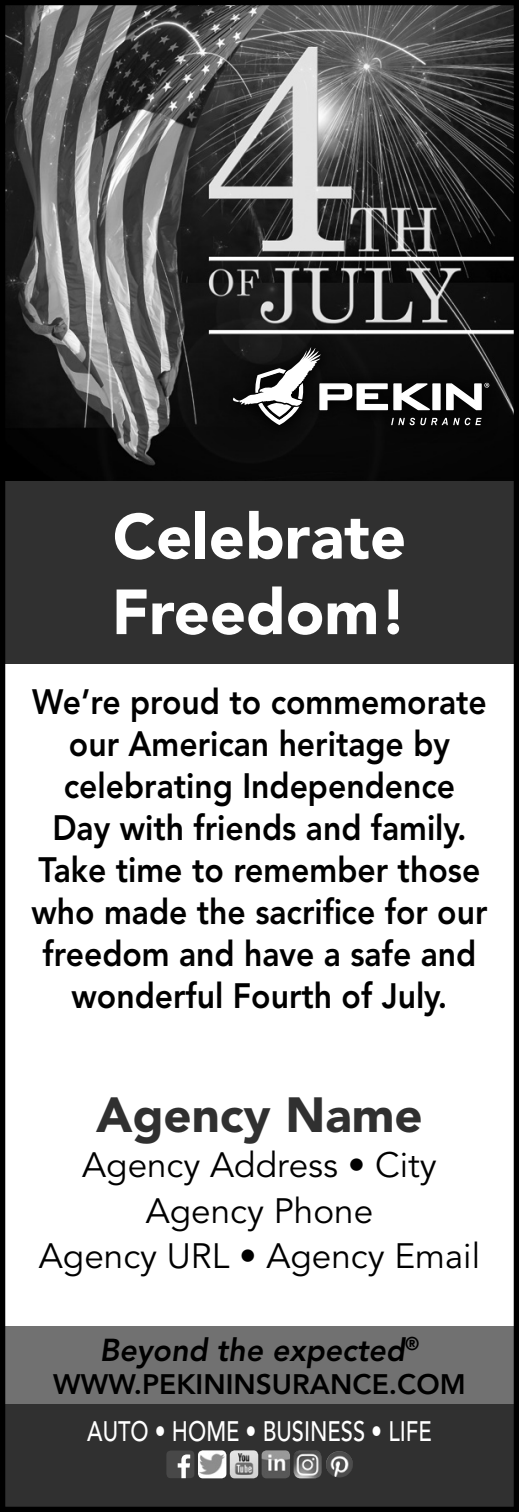
<style>
.page{position:relative;width:519px;height:1512px;background:#fff}
.page>*{position:absolute;margin:0;border:0;box-sizing:border-box;transform-origin:0 0}
.t1{font:900 63px/75.6px "Avenir LT Std";color:#fff}
.t2{font:900 49px "Avenir LT Std";color:#303030}
.t3{font:800 35px/42px "Avenir LT Std";color:#000;text-align:center;scale:.91 1}
.t4{font:35px/45.5px "Avenir LT Std";color:#000;text-align:center}
.t5{font:italic 800 31.5px "Avenir LT Std";color:#000;scale:.96 1}
.t6{font:500 28px "Avenir LT Std";color:#fff;scale:.78 1}
.t7{font:800 28px "Avenir LT Std";color:#000}
</style>
<div class="page">
<div style="left:0;top:1327px;width:518px;height:78px;background:#717171"></div>
<img style="left:8px;top:8px;width:502px;height:473px">
<div style="left:0;top:481px;width:518px;height:183px;background:#303030"></div>
<div style="left:219px;top:334px;width:286px;height:109px;background:linear-gradient(to bottom,#181818,#080808)"></div>
<svg style="left:232px;top:347px;width:256px;height:78px"></svg>
<div style="left:0;top:1405px;width:518px;height:107px;background:#303030"></div>
<svg style="left:166px;top:1450px;width:28px;height:28px"></svg>
<img style="left:198px;top:1450px;width:28px;height:28px">
<img style="left:229px;top:1450px;width:29px;height:28px">
<img style="left:261px;top:1450px;width:28px;height:28px">
<img style="left:293px;top:1450px;width:28px;height:28px">
<img style="left:325px;top:1451px;width:27px;height:26px;border-radius:13px">
<div style="left:0;top:0;width:518px;height:1512px;border:7px solid #000"></div>
<h1 class="t1" style="left:111px;top:499px;width:297px">Celebrate<br>Freedom!</h1>
<p class="t3" style="left:31px;top:681px;width:502px">We’re proud to commemorate our American heritage by celebrating Independence<br>Day with friends and family.<br>Take time to remember those who made the sacrifice for our freedom and have a safe and wonderful Fourth of July.</p>
<h2 class="t2" style="left:96px;top:1085px;width:327px">Agency Name</h2>
<p class="t4" style="left:39px;top:1143px;width:442px">Agency Address • City<br>Agency Phone<br>Agency URL • Agency Email</p>
<p class="t5" style="left:100px;top:1331px;width:334px">Beyond the expected<sup>®</sup></p>
<p class="t7" style="left:53px;top:1368px;width:413px">WWW.PEKININSURANCE.COM</p>
<p class="t6" style="left:87px;top:1416px;width:442px">AUTO • HOME • BUSINESS • LIFE</p>
</div>
